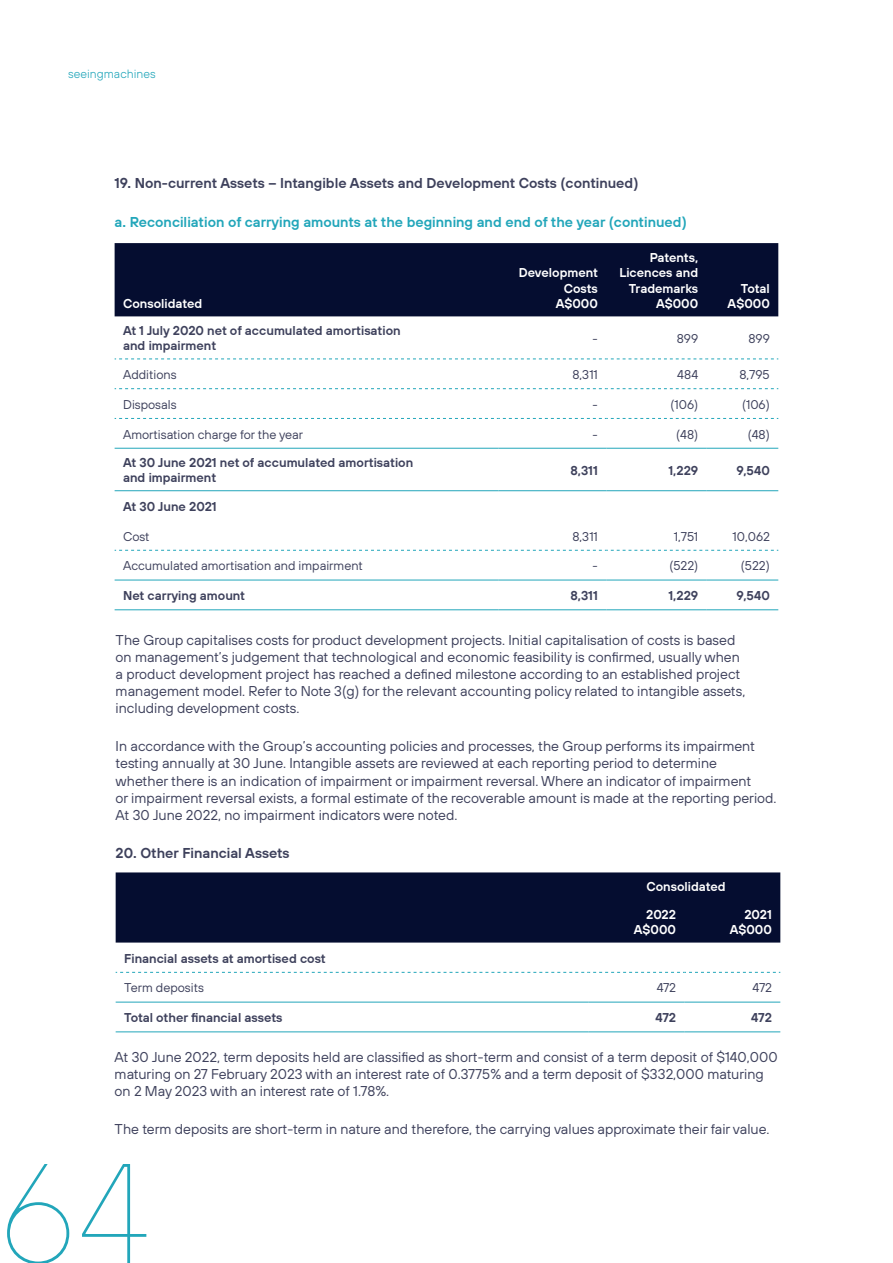
<style>
.page{position:relative;width:893px;height:1263px;background:#fff}
.page>*{position:absolute;margin:0;border:0;box-sizing:border-box;transform-origin:0 0}
.t1{font:100 141.45px "TT Hoves";color:#22a6ba}
.t2{font:14.25px/17.1px "TT Hoves";color:#3e415c}
.t3{font:600 14.25px "TT Hoves";color:#3e415c}
.t4{font:600 14.25px "TT Hoves";color:#22a6ba}
.t5{font:600 12.75px/15.3px "TT Hoves";color:#3e415c}
.t6{font:12.75px "TT Hoves";color:#3e415c}
.t7{font:600 12.75px/15.3px "TT Hoves";color:#fff;text-align:right}
.t8{font:300 12px "TT Hoves";color:#22a6ba}
</style>
<div class="page">
<div style="left:115px;top:243px;width:663px;height:73px;background:#050d30"></div>
<svg style="left:115px;top:359px;width:663px;height:1px"></svg>
<svg style="left:115px;top:388px;width:663px;height:1px"></svg>
<svg style="left:115px;top:418px;width:663px;height:1px"></svg>
<svg style="left:115px;top:550px;width:663px;height:1px"></svg>
<hr style="left:115px;top:580px;width:383px;height:1px;background:#22a6ba">
<hr style="left:498px;top:580px;width:108px;height:1px;background:#22a6ba">
<hr style="left:606px;top:580px;width:101px;height:1px;background:#22a6ba">
<hr style="left:707px;top:580px;width:71px;height:1px;background:#22a6ba">
<hr style="left:115px;top:609px;width:383px;height:1px;background:#22a6ba">
<hr style="left:498px;top:609px;width:108px;height:1px;background:#22a6ba">
<hr style="left:606px;top:609px;width:101px;height:1px;background:#22a6ba">
<hr style="left:707px;top:609px;width:71px;height:1px;background:#22a6ba">
<hr style="left:115px;top:448px;width:383px;height:1px;background:#22a6ba">
<hr style="left:498px;top:448px;width:108px;height:1px;background:#22a6ba">
<hr style="left:606px;top:448px;width:101px;height:1px;background:#22a6ba">
<hr style="left:707px;top:448px;width:71px;height:1px;background:#22a6ba">
<hr style="left:115px;top:490px;width:383px;height:1px;background:#22a6ba">
<hr style="left:498px;top:490px;width:108px;height:1px;background:#22a6ba">
<hr style="left:606px;top:490px;width:101px;height:1px;background:#22a6ba">
<hr style="left:707px;top:490px;width:71px;height:1px;background:#22a6ba">
<div style="left:116px;top:872px;width:664px;height:70px;background:#050d30"></div>
<svg style="left:116px;top:972px;width:664px;height:1px"></svg>
<hr style="left:116px;top:1002px;width:473px;height:1px;background:#22a6ba">
<hr style="left:589px;top:1002px;width:95px;height:1px;background:#22a6ba">
<hr style="left:684px;top:1002px;width:96px;height:1px;background:#22a6ba">
<hr style="left:116px;top:1031px;width:473px;height:1px;background:#22a6ba">
<hr style="left:589px;top:1031px;width:95px;height:1px;background:#22a6ba">
<hr style="left:684px;top:1031px;width:96px;height:1px;background:#22a6ba">
<p class="t8" style="left:68px;top:66px;width:89px">seeingmachines</p>
<p class="t3" style="left:115px;top:174px;width:526px">19. Non-current Assets – Intangible Assets and Development Costs (continued)</p>
<p class="t4" style="left:115px;top:212px;width:574px">a. Reconciliation of carrying amounts at the beginning and end of the year (continued)</p>
<p class="t7" style="left:123px;top:295px;width:81px">Consolidated</p>
<p class="t7" style="left:519px;top:265px;width:81px">Development<br>Costs<br>A$000</p>
<p class="t7" style="left:619px;top:250px;width:80px">Patents,<br>Licences and<br>Trademarks<br>A$000</p>
<p class="t7" style="left:728px;top:280px;width:44px">Total<br>A$000</p>
<p class="t5" style="left:123px;top:323px;width:279px">At 1 July 2020 net of accumulated amortisation and impairment</p>
<p class="t6" style="left:593px;top:330px;width:7px">-</p>
<p class="t6" style="left:677px;top:330px;width:23px">899</p>
<p class="t6" style="left:748px;top:330px;width:23px">899</p>
<p class="t6" style="left:123px;top:367px;width:55px">Additions</p>
<p class="t6" style="left:572px;top:367px;width:27px">8,311</p>
<p class="t6" style="left:677px;top:367px;width:22px">484</p>
<p class="t6" style="left:739px;top:367px;width:32px">8,795</p>
<p class="t6" style="left:123px;top:396px;width:55px">Disposals</p>
<p class="t6" style="left:593px;top:396px;width:7px">-</p>
<p class="t6" style="left:670px;top:396px;width:29px">(106)</p>
<p class="t6" style="left:742px;top:396px;width:29px">(106)</p>
<p class="t6" style="left:123px;top:426px;width:182px">Amortisation charge for the year</p>
<p class="t6" style="left:593px;top:426px;width:7px">-</p>
<p class="t6" style="left:676px;top:426px;width:24px">(48)</p>
<p class="t6" style="left:748px;top:426px;width:24px">(48)</p>
<p class="t5" style="left:123px;top:454px;width:292px">At 30 June 2021 net of accumulated amortisation and impairment</p>
<p class="t5" style="left:570px;top:462px;width:29px">8,311</p>
<p class="t5" style="left:668px;top:462px;width:31px">1,229</p>
<p class="t5" style="left:737px;top:462px;width:35px">9,540</p>
<p class="t5" style="left:123px;top:498px;width:95px">At 30 June 2021</p>
<p class="t6" style="left:123px;top:528px;width:28px">Cost</p>
<p class="t6" style="left:572px;top:528px;width:27px">8,311</p>
<p class="t6" style="left:674px;top:528px;width:26px">1,751</p>
<p class="t6" style="left:733px;top:528px;width:39px">10,062</p>
<p class="t6" style="left:123px;top:558px;width:241px">Accumulated amortisation and impairment</p>
<p class="t6" style="left:593px;top:558px;width:7px">-</p>
<p class="t6" style="left:669px;top:558px;width:30px">(522)</p>
<p class="t6" style="left:741px;top:558px;width:30px">(522)</p>
<p class="t5" style="left:123px;top:587px;width:124px">Net carrying amount</p>
<p class="t5" style="left:570px;top:587px;width:29px">8,311</p>
<p class="t5" style="left:668px;top:587px;width:31px">1,229</p>
<p class="t5" style="left:737px;top:587px;width:35px">9,540</p>
<p class="t2" style="left:116px;top:631px;width:631px">The Group capitalises costs for product development projects. Initial capitalisation of costs is based on management’s judgement that technological and economic feasibility is confirmed, usually when a product development project has reached a defined milestone according to an established project management model. Refer to Note 3(g) for the relevant accounting policy related to intangible assets, including development costs.</p>
<p class="t2" style="left:116px;top:738px;width:662px">In accordance with the Group’s accounting policies and processes, the Group performs its impairment testing annually at 30 June. Intangible assets are reviewed at each reporting period to determine<br>whether there is an indication of impairment or impairment reversal. Where an indicator of impairment<br>or impairment reversal exists, a formal estimate of the recoverable amount is made at the reporting period.<br>At 30 June 2022, no impairment indicators were noted.</p>
<p class="t3" style="left:116px;top:844px;width:176px">20. Other Financial Assets</p>
<p class="t7" style="left:646px;top:873px;width:81px;line-height:27.5px;text-align:left">Consolidated<br>2022</p>
<p class="t7" style="left:634px;top:921px;width:44px">A$000</p>
<p class="t7" style="left:730px;top:906px;width:44px">2021<br>A$000</p>
<p class="t5" style="left:124px;top:950px;width:203px">Financial assets at amortised cost</p>
<p class="t6" style="left:124px;top:980px;width:81px">Term deposits</p>
<p class="t6" style="left:657px;top:980px;width:21px">472</p>
<p class="t6" style="left:753px;top:980px;width:21px">472</p>
<p class="t5" style="left:124px;top:1010px;width:160px">Total other financial assets</p>
<p class="t5" style="left:655px;top:1010px;width:22px">472</p>
<p class="t5" style="left:751px;top:1010px;width:22px">472</p>
<p class="t2" style="left:115px;top:1048px;width:664px">At 30 June 2022, term deposits held are classified as short-term and consist of a term deposit of $140,000 maturing on 27 February 2023 with an interest rate of 0.3775% and a term deposit of $332,000 maturing on 2 May 2023 with an interest rate of 1.78%.</p>
<p class="t2" style="left:115px;top:1120px;width:656px">The term deposits are short-term in nature and therefore, the carrying values approximate their fair value.</p>
<h1 class="t1" style="left:0;top:1126px;width:152px">64</h1>
</div>
